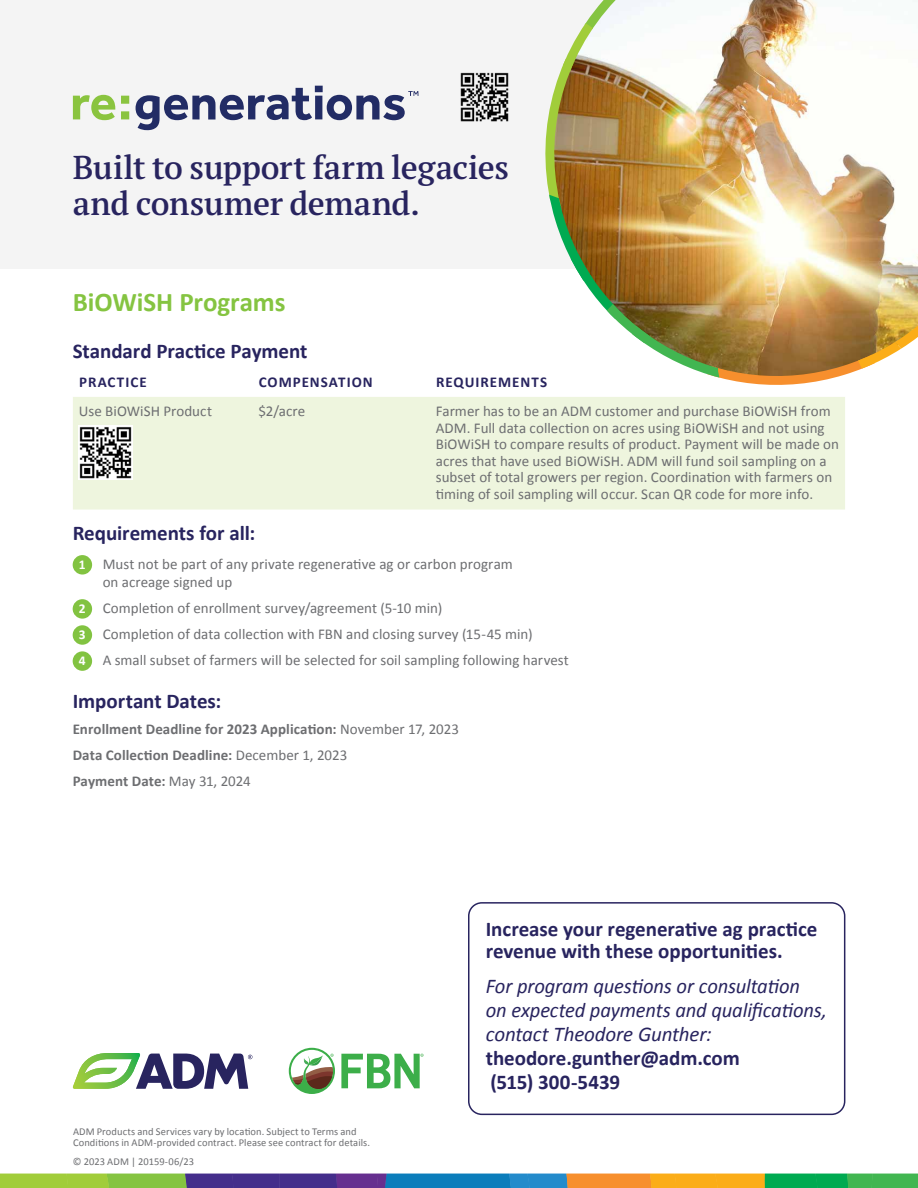
<style>
.page{position:relative;width:918px;height:1188px;background:#fff}
.page>*{position:absolute;margin:0;border:0;box-sizing:border-box;transform-origin:0 0}
.t1{font:600 33px/36px "PT Serif Pro";letter-spacing:-.015em;color:#28245f}
.t2{font:700 27px "Calibri";color:#85c441}
.t3{font:700 21px/22.5px "Calibri";letter-spacing:-.005em;color:#28245f}
.t4{font:italic 21px/24px "Calibri";letter-spacing:-.005em;color:#28245f}
.t5{font:15px/16.5px "Calibri";letter-spacing:.005em;color:#6d6e71}
.t6{font:700 15px/26.1px "Calibri";letter-spacing:.005em;color:#6d6e71}
.t7{font:700 15px "Calibri";letter-spacing:.065em;color:#28245f}
.t8{font:10.5px/10.5px "Calibri";letter-spacing:.005em;color:#6d6e71}
.s1{font-weight:700;font-size:13.5px;color:#fff}
.s2{font-weight:400}
</style>
<div class="page">
<div style="left:73px;top:397px;width:772px;height:113px;background:#eef5de"></div>
<img style="left:79px;top:425px;width:54px;height:54px">
<div style="left:0;top:0;width:918px;height:269px;background:#f4f4f4"></div>
<svg style="left:73px;top:95px;width:42px;height:25px"></svg>
<svg style="left:121px;top:96px;width:8px;height:23px"></svg>
<svg style="left:136px;top:86px;width:282px;height:44px"></svg>
<img style="left:531px;top:0;width:387px;height:412px">
<svg style="left:0;top:1174px;width:918px;height:14px;background:#6d8c65"></svg>
<svg style="left:289px;top:1048px;width:46px;height:46px"></svg>
<svg style="left:341px;top:1054px;width:83px;height:34px"></svg>
<div style="left:73px;top:555px;width:19px;height:20px;background:#82c341;border-radius:50%"></div>
<div style="left:73px;top:599px;width:19px;height:20px;background:#82c341;border-radius:50%"></div>
<div style="left:73px;top:625px;width:19px;height:20px;background:#82c341;border-radius:50%"></div>
<div style="left:73px;top:651px;width:19px;height:20px;background:#82c341;border-radius:50%"></div>
<div style="left:468px;top:902px;width:377px;height:213px;border:2px solid #28245f;border-radius:13px"></div>
<svg style="left:73px;top:1053px;width:179px;height:36px"></svg>
<img style="left:460px;top:72px;width:49px;height:50px">
<h1 class="t1" style="left:73px;top:149px;width:438px">Built to support farm legacies and consumer demand.</h1>
<h2 class="t2" style="left:73px;top:285px;width:214px">BiOWiSH Programs</h2>
<h3 class="t3" style="left:73px;top:340px;width:236px">Standard Practice Payment</h3>
<p class="t7" style="left:79px;top:373px;width:69px">PRACTICE</p>
<p class="t7" style="left:259px;top:373px;width:115px">COMPENSATION</p>
<p class="t7" style="left:436px;top:373px;width:112px">REQUIREMENTS</p>
<p class="t5" style="left:79px;top:403px;width:135px">Use BiOWiSH Product</p>
<p class="t5" style="left:258px;top:403px;width:48px">$2/acre</p>
<p class="t5" style="left:436px;top:403px;width:405px">Farmer has to be an ADM customer and purchase BiOWiSH from ADM. Full data collection on acres using BiOWiSH and not using BiOWiSH to compare results of product. Payment will be made on acres that have used BiOWiSH. ADM will fund soil sampling on a subset of total growers per region. Coordination with farmers on timing of soil sampling will occur. Scan QR code for more info.</p>
<h3 class="t3" style="left:73px;top:521px;width:184px">Requirements for all:</h3>
<p class="t5" style="left:103px;top:555px;width:412px;line-height:18px;text-indent:-24px"><span class="s1">1</span> Must not be part of any private regenerative ag or carbon program on acreage signed up</p>
<p class="t5" style="left:79px;top:595px;width:491px;line-height:26.1px"><span class="s1">2</span> Completion of enrollment survey/agreement (5-10 min)<br><span class="s1">3</span> Completion of data collection with FBN and closing survey (15-45 min)<br><span class="s1">4</span> A small subset of farmers will be selected for soil sampling following harvest</p>
<h3 class="t3" style="left:73px;top:690px;width:150px">Important Dates:</h3>
<p class="t6" style="left:73px;top:716px;width:388px">Enrollment Deadline for 2023 Application: <span class="s2">November 17, 2023<br></span>Data Collection Deadline: <span class="s2">December 1, 2023<br></span>Payment Date: <span class="s2">May 31, 2024</span></p>
<p class="t8" style="left:73px;top:1126px;width:299px">ADM Products and Services vary by location. Subject to Terms and<br>Conditions in ADM-provided contract. Please see contract for details.</p>
<p class="t8" style="left:73px;top:1156px;width:123px">© 2023 ADM | 20159-06/23</p>
<h3 class="t3" style="left:486px;top:917px;width:333px">Increase your regenerative ag practice revenue with these opportunities.</h3>
<h3 class="t4" style="left:486px;top:973px;width:343px">For program questions or consultation<br>on expected payments and qualifications, contact Theodore Gunther:</h3>
<h3 class="t3" style="left:486px;top:1046px;width:256px;line-height:24px">theodore.gunther@adm.com (515) 300-5439</h3>
</div>
